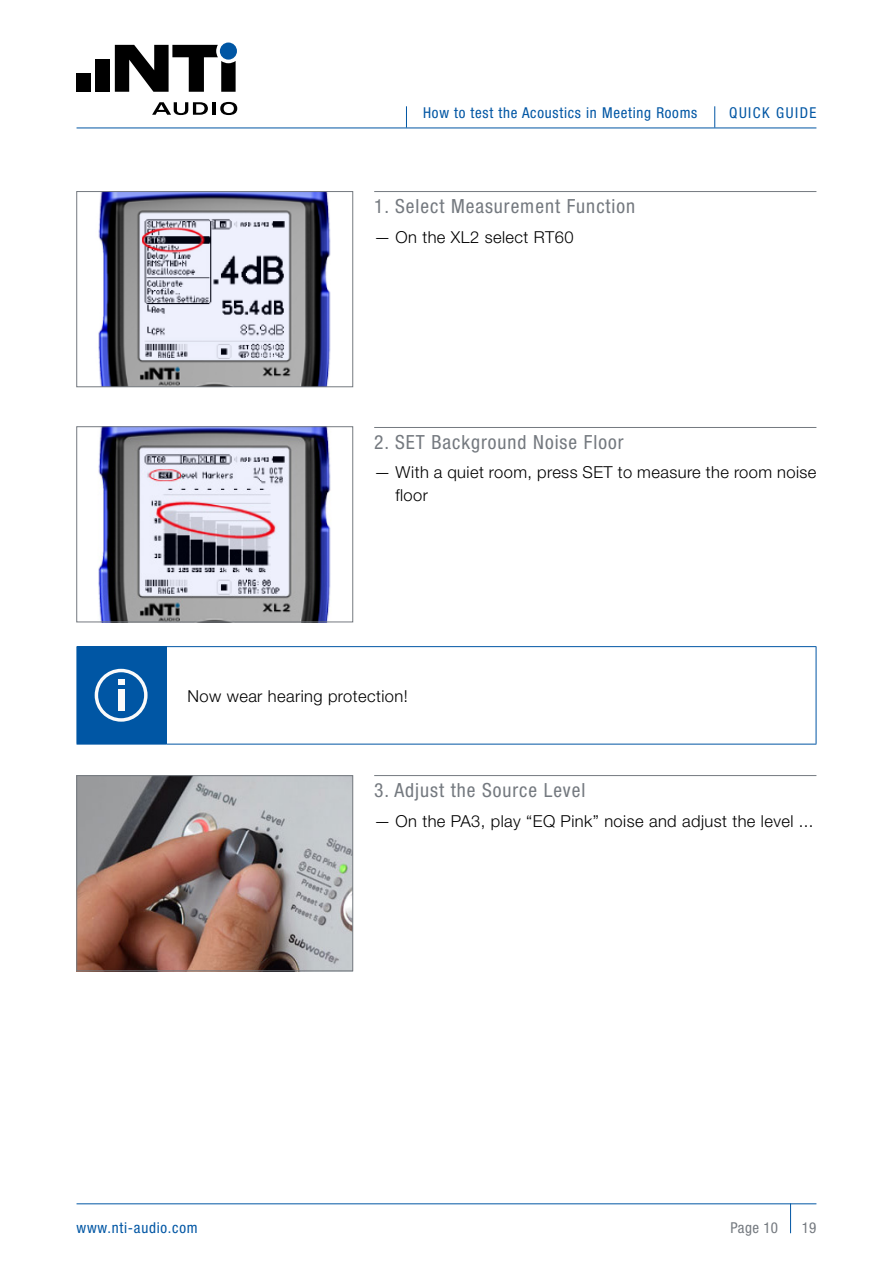
<style>
.page{position:relative;width:893px;height:1263px;background:#fff}
.page>*{position:absolute;margin:0;border:0;box-sizing:border-box;transform-origin:0 0}
.Headline_5_2_Linie{font:condensed 19.5px "Helvetica Neue";letter-spacing:.05em;color:#74797f}
.Text_Info_Kasten{font:300 16.5px/22.5px "Helvetica Neue";letter-spacing:.025em;color:#000}
.t1{font:condensed 15px "Helvetica Neue";letter-spacing:.05em;color:#0056a4}
.t2{font:condensed 15px "Helvetica Neue";letter-spacing:.1em;color:#0056a4}
.t3{font:condensed 15px "Helvetica Neue";letter-spacing:.025em;color:#74797f}
</style>
<div class="page">
<hr style="left:790px;top:1203px;width:1px;height:30px;background:#0056a4">
<svg style="left:714px;top:106px;width:1px;height:22px"></svg>
<svg style="left:406px;top:106px;width:1px;height:22px"></svg>
<hr style="left:374px;top:191px;width:442px;height:1px;background:#74797f">
<hr style="left:374px;top:427px;width:442px;height:1px;background:#74797f">
<hr style="left:374px;top:775px;width:442px;height:1px;background:#74797f">
<div style="left:77px;top:647px;width:89px;height:97px;background:#0056a4"></div>
<hr style="left:77px;top:646px;width:89px;height:1px;background:#0056a4">
<hr style="left:77px;top:744px;width:89px;height:1px;background:#0056a4">
<hr style="left:166px;top:647px;width:1px;height:97px;background:#0056a4">
<hr style="left:166px;top:646px;width:650px;height:1px;background:#0056a4">
<hr style="left:816px;top:647px;width:1px;height:97px;background:#0056a4">
<hr style="left:166px;top:744px;width:650px;height:1px;background:#0056a4">
<div style="left:95px;top:669px;width:53px;height:53px;border:3px solid #fafafa;border-radius:50%"></div>
<div style="left:118px;top:689px;width:6px;height:22px;background:#fafafa"></div>
<svg style="left:118px;top:680px;width:6px;height:5px"></svg>
<img style="left:98px;top:193px;width:233px;height:192px">
<div style="left:77px;top:191px;width:276px;height:196px;border:1px solid #74797f"></div>
<img style="left:98px;top:428px;width:233px;height:192px">
<div style="left:77px;top:426px;width:276px;height:196px;border:1px solid #74797f"></div>
<img style="left:79px;top:777px;width:272px;height:192px">
<div style="left:77px;top:775px;width:276px;height:196px;border:1px solid #74797f"></div>
<hr style="left:77px;top:1203px;width:739px;height:1px;background:#0056a4">
<hr style="left:77px;top:128px;width:739px;height:1px;background:#0056a4">
<div style="left:96px;top:59px;width:14px;height:33px;background:#000"></div>
<div style="left:77px;top:73px;width:14px;height:19px;background:#000"></div>
<svg style="left:152px;top:102px;width:56px;height:13px"></svg>
<hr style="left:212px;top:102px;width:4px;height:13px;background:#000">
<svg style="left:220px;top:102px;width:17px;height:13px"></svg>
<svg style="left:115px;top:45px;width:121px;height:47px"></svg>
<div style="left:220px;top:43px;width:17px;height:17px;background:#0056a4;border-radius:50%"></div>
<p class="t1" style="left:423px;top:104px;width:276px">How to test the Acoustics in Meeting Rooms</p>
<p class="t2" style="left:729px;top:104px;width:89px">QUICK GUIDE</p>
<p class="Headline_5_2_Linie" style="left:374px;top:195px;width:263px">1. Select Measurement Function</p>
<p class="Text_Info_Kasten" style="left:374px;top:225px;width:201px">— On the XL2 select RT60</p>
<p class="Headline_5_2_Linie" style="left:374px;top:431px;width:251px">2. SET Background Noise Floor</p>
<p class="Text_Info_Kasten" style="left:395px;top:461px;width:422px;text-indent:-21px">— With a quiet room, press SET to measure the room noise floor</p>
<p class="Text_Info_Kasten" style="left:187px;top:684px;width:222px">Now wear hearing protection!</p>
<p class="t1" style="left:77px;top:1219px;width:123px">www.nti-audio.com</p>
<p class="Headline_5_2_Linie" style="left:374px;top:779px;width:213px">3. Adjust the Source Level</p>
<p class="Text_Info_Kasten" style="left:374px;top:809px;width:441px">— On the PA3, play “EQ Pink” noise and adjust the level ...</p>
<p class="t3" style="left:731px;top:1219px;width:49px">Page 10</p>
<p class="t3" style="left:802px;top:1219px;width:16px">19</p>
</div>
